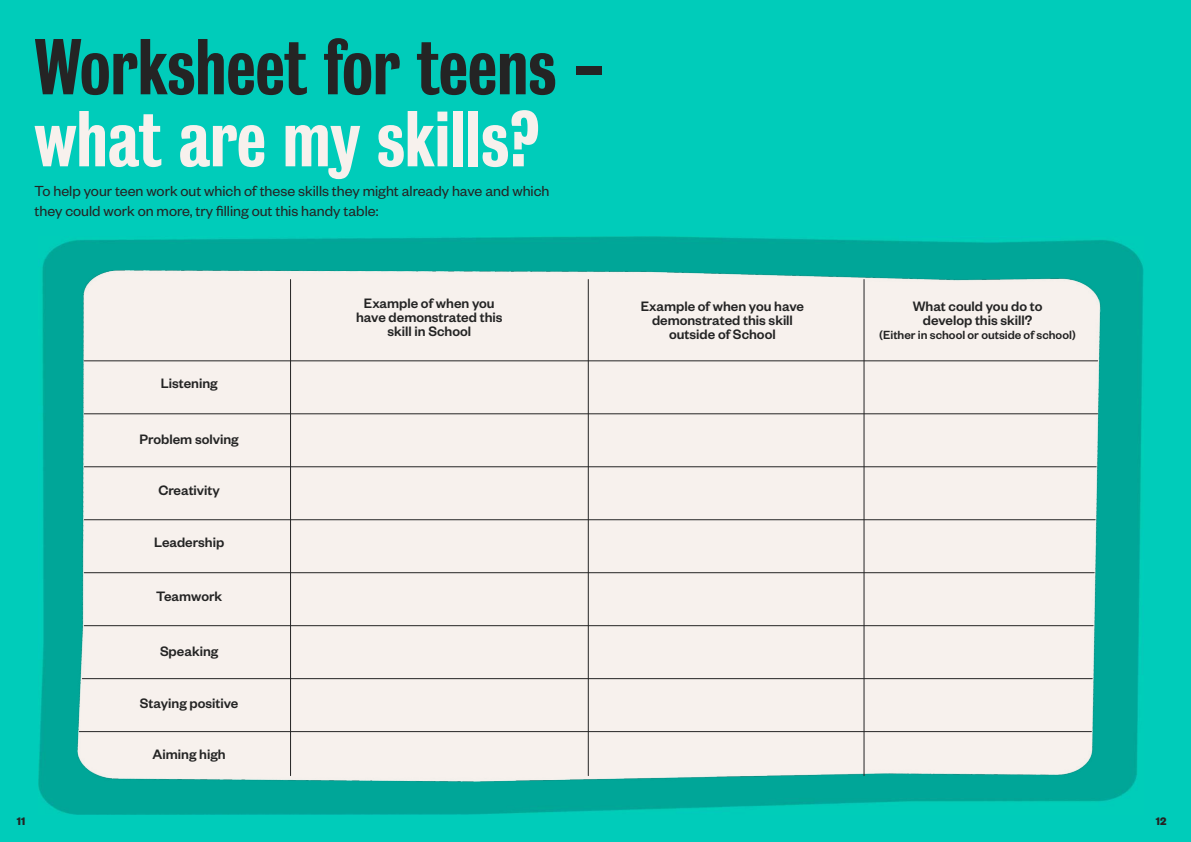
<style>
.page{position:relative;width:1191px;height:842px;background:#00ccba}
.page>*{position:absolute;margin:0;border:0;box-sizing:border-box;transform-origin:0 0}
.t1{font:500 72px "Bureau Grot Condensed";color:#242424}
.t2{font:500 72px "Bureau Grot Condensed";color:#f7f1ed}
.t3{font:16px/19.2px "Founders Grotesk";color:#242424}
.t4{font:500 15px/14px "Founders Grotesk";color:#242424;text-align:center}
.t5{font:500 13px "Founders Grotesk";color:#242424}
.t6{font:700 12px "Founders Grotesk";color:#242424}
</style>
<div class="page">
<img style="left:39px;top:237px;width:1105px;height:577px">
<div style="left:77px;top:270px;width:1023px;height:511px;background:#f7f1ed"></div>
<hr style="left:863px;top:279px;width:1px;height:497px;background:#242424">
<hr style="left:84px;top:466px;width:1012px;height:1px;background:#242424">
<hr style="left:84px;top:413px;width:1013px;height:1px;background:#242424">
<hr style="left:84px;top:519px;width:1011px;height:1px;background:#242424">
<hr style="left:84px;top:572px;width:1010px;height:1px;background:#242424">
<hr style="left:84px;top:625px;width:1009px;height:1px;background:#242424">
<hr style="left:588px;top:279px;width:1px;height:497px;background:#242424">
<hr style="left:82px;top:678px;width:1010px;height:1px;background:#242424">
<hr style="left:79px;top:731px;width:1012px;height:1px;background:#242424">
<hr style="left:84px;top:360px;width:1013px;height:1px;background:#242424">
<hr style="left:290px;top:279px;width:1px;height:497px;background:#242424">
<h1 class="t1" style="left:35px;top:37px;width:572px">Worksheet for teens -</h1>
<h1 class="t2" style="left:35px;top:109px;width:507px">what are my skills?</h1>
<p class="t3" style="left:35px;top:185px;width:516px">To help your teen work out which of these skills they might already have and which they could work on more, try filling out this handy table:</p>
<p class="t4" style="left:161px;top:379px;width:58px">Listening</p>
<p class="t4" style="left:140px;top:435px;width:100px">Problem solving</p>
<p class="t4" style="left:158px;top:486px;width:63px">Creativity</p>
<p class="t4" style="left:154px;top:538px;width:72px">Leadership</p>
<p class="t4" style="left:156px;top:592px;width:67px">Teamwork</p>
<p class="t4" style="left:160px;top:647px;width:60px">Speaking</p>
<p class="t4" style="left:140px;top:699px;width:100px">Staying positive</p>
<p class="t4" style="left:153px;top:750px;width:74px">Aiming high</p>
<p class="t4" style="left:356px;top:299px;width:148px">Example of when you have demonstrated this skill in School</p>
<p class="t4" style="left:641px;top:302px;width:165px">Example of when you have demonstrated this skill outside of School</p>
<p class="t4" style="left:912px;top:302px;width:131px">What could you do to develop this skill?</p>
<p class="t5" style="left:879px;top:331px;width:198px">(Either in school or outside of school)</p>
<p class="t6" style="left:17px;top:817px;width:10px">11</p>
<p class="t6" style="left:1155px;top:817px;width:12px">12</p>
</div>
